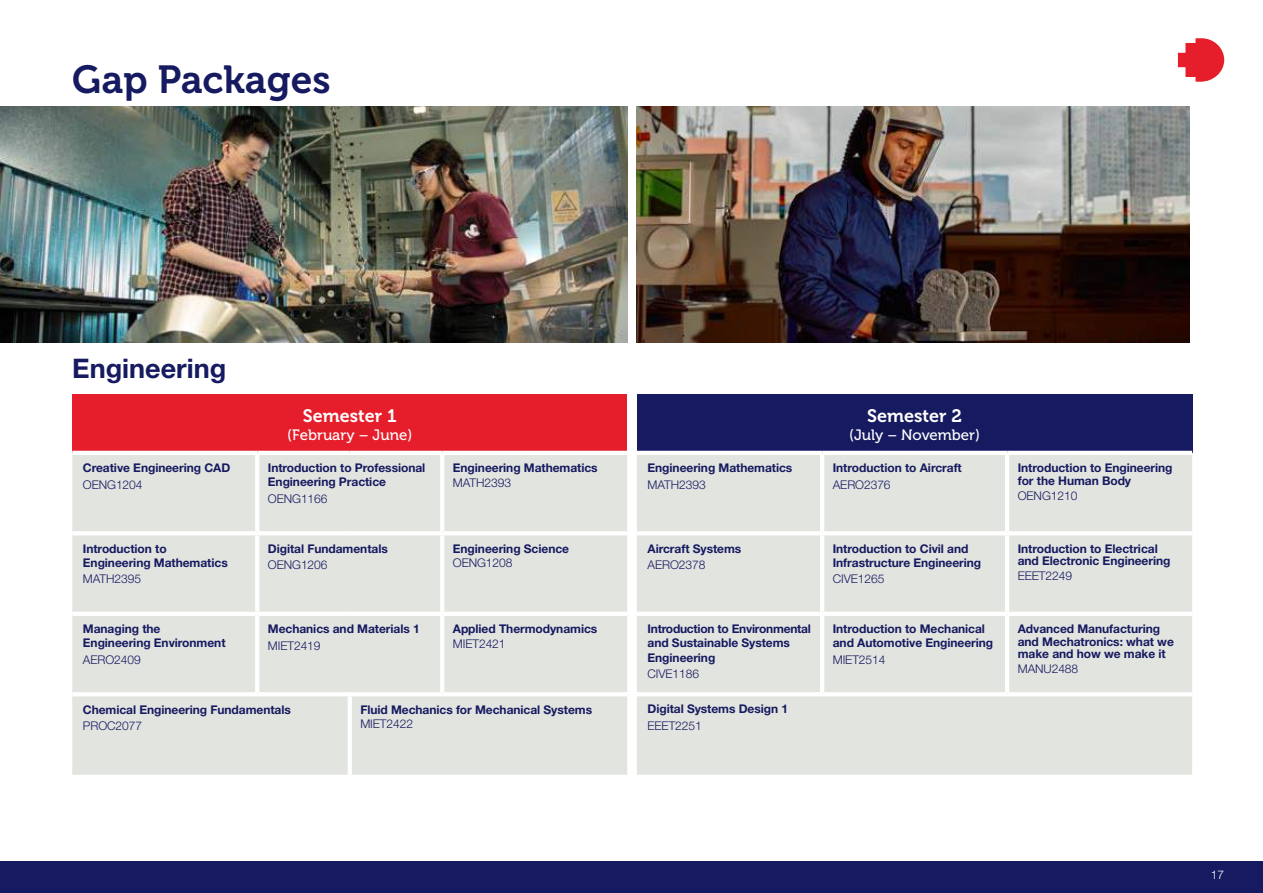
<style>
.page{position:relative;width:1263px;height:893px;background:#fff}
.page>*{position:absolute;margin:0;border:0;box-sizing:border-box;transform-origin:0 0}
.t1{font:39px "Museo 700";color:#161a60}
.t2{font:700 27px "Helvetica Neue LT Pro";color:#161a60}
.t3{font:18px "Museo 700";color:#fff}
.t4{font:15px "Museo 500";color:#fff}
.t5{font:700 12px/14.4px "Helvetica Neue LT Pro";letter-spacing:-.005em;color:#161a60}
.t6{font:300 12px "Helvetica Neue LT Pro";letter-spacing:-.005em;color:#161a60}
.t7{font:300 12px "Helvetica Neue LT Pro";color:#fff}
</style>
<div class="page">
<div style="left:0;top:861px;width:1263px;height:32px;background:#161a60"></div>
<svg style="left:1178px;top:38px;width:46px;height:44px"></svg>
<img style="left:0;top:106px;width:627px;height:236px">
<img style="left:637px;top:106px;width:552px;height:236px">
<div style="left:72px;top:395px;width:555px;height:58px;background:#e61d2a"></div>
<div style="left:72px;top:455px;width:555px;height:320px;background:#e2e4df"></div>
<hr style="left:72px;top:451px;width:185px;height:4px;background:#fff">
<hr style="left:257px;top:451px;width:93px;height:4px;background:#fff">
<hr style="left:350px;top:451px;width:92px;height:4px;background:#fff">
<hr style="left:442px;top:451px;width:185px;height:4px;background:#fff">
<hr style="left:255px;top:455px;width:4px;height:76px;background:#fff">
<hr style="left:72px;top:531px;width:185px;height:4px;background:#fff">
<hr style="left:257px;top:531px;width:93px;height:4px;background:#fff">
<hr style="left:255px;top:535px;width:4px;height:77px;background:#fff">
<hr style="left:350px;top:531px;width:92px;height:4px;background:#fff">
<hr style="left:442px;top:531px;width:185px;height:4px;background:#fff">
<hr style="left:72px;top:612px;width:185px;height:4px;background:#fff">
<hr style="left:257px;top:612px;width:93px;height:4px;background:#fff">
<hr style="left:255px;top:616px;width:4px;height:76px;background:#fff">
<hr style="left:350px;top:612px;width:92px;height:4px;background:#fff">
<hr style="left:442px;top:612px;width:185px;height:4px;background:#fff">
<hr style="left:440px;top:455px;width:4px;height:76px;background:#fff">
<hr style="left:440px;top:535px;width:4px;height:77px;background:#fff">
<hr style="left:440px;top:616px;width:4px;height:76px;background:#fff">
<hr style="left:72px;top:692px;width:185px;height:4px;background:#fff">
<hr style="left:257px;top:692px;width:93px;height:4px;background:#fff">
<hr style="left:350px;top:692px;width:92px;height:4px;background:#fff">
<hr style="left:348px;top:696px;width:4px;height:79px;background:#fff">
<hr style="left:442px;top:692px;width:185px;height:4px;background:#fff">
<div style="left:637px;top:395px;width:555px;height:58px;background:#161a60"></div>
<div style="left:637px;top:455px;width:555px;height:320px;background:#e2e4df"></div>
<hr style="left:637px;top:451px;width:185px;height:4px;background:#fff">
<hr style="left:822px;top:451px;width:185px;height:4px;background:#fff">
<hr style="left:1007px;top:451px;width:185px;height:4px;background:#fff">
<hr style="left:820px;top:455px;width:4px;height:76px;background:#fff">
<hr style="left:637px;top:531px;width:185px;height:4px;background:#fff">
<hr style="left:822px;top:531px;width:185px;height:4px;background:#fff">
<hr style="left:820px;top:535px;width:4px;height:77px;background:#fff">
<hr style="left:1007px;top:531px;width:185px;height:4px;background:#fff">
<hr style="left:637px;top:612px;width:185px;height:4px;background:#fff">
<hr style="left:822px;top:612px;width:185px;height:4px;background:#fff">
<hr style="left:820px;top:616px;width:4px;height:76px;background:#fff">
<hr style="left:1007px;top:612px;width:185px;height:4px;background:#fff">
<hr style="left:1005px;top:455px;width:4px;height:76px;background:#fff">
<hr style="left:1005px;top:535px;width:4px;height:77px;background:#fff">
<hr style="left:1005px;top:616px;width:4px;height:76px;background:#fff">
<hr style="left:637px;top:692px;width:185px;height:4px;background:#fff">
<hr style="left:822px;top:692px;width:185px;height:4px;background:#fff">
<hr style="left:1007px;top:692px;width:185px;height:4px;background:#fff">
<h1 class="t1" style="left:72px;top:58px;width:260px">Gap Packages</h1>
<h2 class="t2" style="left:72px;top:352px;width:155px">Engineering</h2>
<h3 class="t3" style="left:303px;top:405px;width:95px">Semester 1</h3>
<p class="t4" style="left:287px;top:426px;width:127px">(February – June)</p>
<h3 class="t3" style="left:867px;top:405px;width:96px">Semester 2</h3>
<p class="t4" style="left:849px;top:426px;width:132px">(July – November)</p>
<p class="t5" style="left:83px;top:460px;width:149px">Creative Engineering CAD</p>
<p class="t6" style="left:83px;top:477px;width:61px">OENG1204</p>
<p class="t5" style="left:268px;top:460px;width:159px">Introduction to Professional<br>Engineering Practice</p>
<p class="t6" style="left:268px;top:491px;width:61px">OENG1166</p>
<p class="t5" style="left:453px;top:460px;width:146px">Engineering Mathematics</p>
<p class="t6" style="left:453px;top:475px;width:60px">MATH2393</p>
<p class="t5" style="left:647px;top:460px;width:146px">Engineering Mathematics</p>
<p class="t6" style="left:647px;top:477px;width:60px">MATH2393</p>
<p class="t5" style="left:833px;top:460px;width:131px">Introduction to Aircraft</p>
<p class="t6" style="left:833px;top:477px;width:59px">AERO2376</p>
<p class="t5" style="left:1018px;top:461px;width:156px;line-height:12.8px">Introduction to Engineering for the Human Body</p>
<p class="t6" style="left:1018px;top:488px;width:61px">OENG1210</p>
<p class="t5" style="left:83px;top:541px;width:146px">Introduction to<br>Engineering Mathematics</p>
<p class="t6" style="left:83px;top:572px;width:60px">MATH2395</p>
<p class="t5" style="left:268px;top:541px;width:121px">Digital Fundamentals</p>
<p class="t6" style="left:268px;top:557px;width:61px">OENG1206</p>
<p class="t5" style="left:453px;top:541px;width:118px">Engineering Science</p>
<p class="t6" style="left:453px;top:556px;width:61px">OENG1208</p>
<p class="t5" style="left:647px;top:541px;width:95px">Aircraft Systems</p>
<p class="t6" style="left:647px;top:557px;width:59px">AERO2378</p>
<p class="t5" style="left:833px;top:541px;width:150px">Introduction to Civil and<br>Infrastructure Engineering</p>
<p class="t6" style="left:833px;top:572px;width:53px">CIVE1265</p>
<p class="t5" style="left:1018px;top:542px;width:154px;line-height:12.8px">Introduction to Electrical and Electronic Engineering</p>
<p class="t6" style="left:1018px;top:569px;width:56px">EEET2249</p>
<p class="t5" style="left:83px;top:621px;width:144px">Managing the<br>Engineering Environment</p>
<p class="t6" style="left:83px;top:652px;width:59px">AERO2409</p>
<p class="t5" style="left:268px;top:621px;width:153px">Mechanics and Materials 1</p>
<p class="t6" style="left:268px;top:638px;width:54px">MIET2419</p>
<p class="t5" style="left:453px;top:621px;width:146px">Applied Thermodynamics</p>
<p class="t6" style="left:453px;top:636px;width:54px">MIET2421</p>
<p class="t5" style="left:647px;top:621px;width:165px">Introduction to Environmental and Sustainable Systems<br>Engineering</p>
<p class="t6" style="left:647px;top:667px;width:53px">CIVE1186</p>
<p class="t5" style="left:833px;top:621px;width:162px">Introduction to Mechanical and Automotive Engineering</p>
<p class="t6" style="left:833px;top:652px;width:54px">MIET2514</p>
<p class="t5" style="left:1018px;top:622px;width:158px;line-height:12.8px">Advanced Manufacturing and Mechatronics: what we make and how we make it</p>
<p class="t6" style="left:1018px;top:662px;width:62px">MANU2488</p>
<p class="t5" style="left:83px;top:702px;width:210px">Chemical Engineering Fundamentals</p>
<p class="t6" style="left:83px;top:718px;width:61px">PROC2077</p>
<p class="t5" style="left:360px;top:702px;width:233px">Fluid Mechanics for Mechanical Systems</p>
<p class="t6" style="left:360px;top:717px;width:54px">MIET2422</p>
<p class="t5" style="left:647px;top:702px;width:142px">Digital Systems Design 1</p>
<p class="t6" style="left:647px;top:718px;width:56px">EEET2251</p>
<p class="t7" style="left:1211px;top:868px;width:15px">17</p>
</div>
